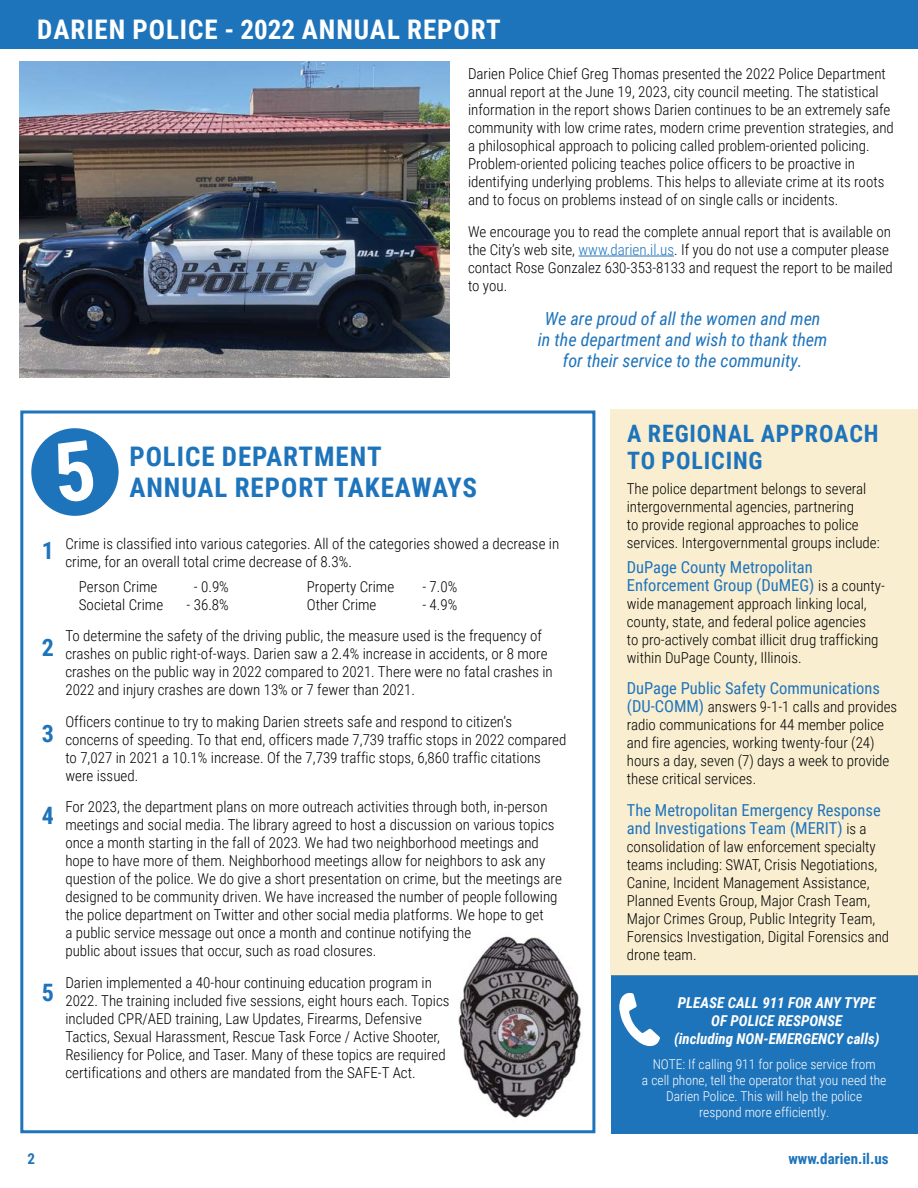
<style>
.page{position:relative;width:918px;height:1188px;background:#fff}
.page>*{position:absolute;margin:0;border:0;box-sizing:border-box;transform-origin:0 0}
.t1{font:700 27px "Roboto Condensed";letter-spacing:.035em;color:#1e74bb}
.t2{font:700 27px "Roboto Condensed";letter-spacing:.035em;color:#fff}
.t3{font:700 24px/27px "Roboto Condensed";letter-spacing:.035em;color:#1e74bb}
.t4{font:italic 18px/21px "Roboto Condensed";color:#1e74bb;text-align:center}
.t5{font:16.5px/18px "Roboto Condensed";color:#1e74bb}
.t6{font:300 15px/18px "Roboto Condensed";color:#000}
.t7{font:italic 700 15px/18px "Roboto Condensed";color:#fff;text-align:center}
.t8{font:700 15px "Roboto Condensed";color:#1e74bb}
.t9{font:300 13.5px/16.2px "Roboto Condensed";color:#fff;text-align:center}
.s1{color:#1e74bb}
.s2{font-weight:300;font-size:15px;color:#000}
.s3{font-weight:400;font-size:16.5px;color:#1e74bb}
</style>
<div class="page">
<div style="left:611px;top:976px;width:306px;height:158px;background:#1e74bb"></div>
<div style="left:610px;top:410px;width:308px;height:566px;background:#faeed1"></div>
<hr style="left:579px;top:256px;width:95px;height:1px;background:#1e74bb">
<img style="left:20px;top:62px;width:430px;height:316px">
<div style="left:0;top:0;width:918px;height:48px;background:#1e74bb"></div>
<div style="left:31px;top:428px;width:88px;height:88px;background:#1e74bb;border-radius:50%"></div>
<img style="left:458px;top:936px;width:124px;height:182px">
<svg style="left:619px;top:993px;width:41px;height:54px"></svg>
<div style="left:20px;top:411px;width:575px;height:722px;border:3px solid #1e74bb"></div>
<h1 class="t2" style="left:37px;top:11px;width:465px">DARIEN POLICE - 2022 ANNUAL REPORT</h1>
<p class="t6" style="left:468px;top:65px;width:427px">Darien Police Chief Greg Thomas presented the 2022 Police Department annual report at the June 19, 2023, city council meeting. The statistical information in the report shows Darien continues to be an extremely safe community with low crime rates, modern crime prevention strategies, and a philosophical approach to policing called problem-oriented policing.<br>Problem-oriented policing teaches police officers to be proactive in identifying underlying problems. This helps to alleviate crime at its roots and to focus on problems instead of on single calls or incidents.</p>
<p class="t6" style="left:468px;top:222px;width:426px">We encourage you to read the complete annual report that is available on the City’s web site, <span class="s1">www.darien.il.us</span>. If you do not use a computer please contact Rose Gonzalez 630-353-8133 and request the report to be mailed to you.</p>
<p class="t4" style="left:538px;top:308px;width:291px">We are proud of all the women and men in the department and wish to thank them for their service to the community.</p>
<h1 class="t1" style="left:129px;top:437px;width:254px">POLICE DEPARTMENT</h1>
<h1 class="t1" style="left:129px;top:469px;width:349px">ANNUAL REPORT TAKEAWAYS</h1>
<h2 class="t3" style="left:42px;top:536px;width:14px">1</h2>
<h2 class="t3" style="left:42px;top:633px;width:14px">2</h2>
<h2 class="t3" style="left:42px;top:719px;width:14px">3</h2>
<h2 class="t3" style="left:42px;top:801px;width:14px">4</h2>
<h2 class="t3" style="left:42px;top:978px;width:14px">5</h2>
<p class="t6" style="left:65px;top:534px;width:495px">Crime is classified into various categories. All of the categories showed a decrease in crime, for an overall total crime decrease of 8.3%.</p>
<p class="t6" style="left:79px;top:577px;width:80px">Person Crime</p>
<p class="t6" style="left:194px;top:577px;width:36px">- 0.9%</p>
<p class="t6" style="left:307px;top:577px;width:89px">Property Crime</p>
<p class="t6" style="left:422px;top:577px;width:36px">- 7.0%</p>
<p class="t6" style="left:79px;top:595px;width:86px">Societal Crime</p>
<p class="t6" style="left:187px;top:595px;width:44px">- 36.8%</p>
<p class="t6" style="left:307px;top:595px;width:71px">Other Crime</p>
<p class="t6" style="left:65px;top:588px;width:478px;line-height:31.5px;text-indent:357px">- 4.9%<br>To determine the safety of the driving public, the measure used is the frequency of</p>
<p class="t6" style="left:65px;top:645px;width:489px">crashes on public right-of-ways. Darien saw a 2.4% increase in accidents, or 8 more crashes on the public way in 2022 compared to 2021. There were no fatal crashes in<br>2022 and injury crashes are down 13% or 7 fewer than 2021.</p>
<p class="t6" style="left:65px;top:712px;width:503px">Officers continue to try to making Darien streets safe and respond to citizen’s concerns of speeding. To that end, officers made 7,739 traffic stops in 2022 compared to 7,027 in 2021 a 10.1% increase. Of the 7,739 traffic stops, 6,860 traffic citations were issued.</p>
<p class="t6" style="left:65px;top:798px;width:498px">For 2023, the department plans on more outreach activities through both, in-person meetings and social media. The library agreed to host a discussion on various topics once a month starting in the fall of 2023. We had two neighborhood meetings and hope to have more of them. Neighborhood meetings allow for neighbors to ask any question of the police. We do give a short presentation on crime, but the meetings are designed to be community driven. We have increased the number of people following the police department on Twitter and other social media platforms. We hope to get<br>a public service message out once a month and continue notifying the<br>public about issues that occur, such as road closures.</p>
<p class="t6" style="left:65px;top:973px;width:386px">Darien implemented a 40-hour continuing education program in 2022. The training included five sessions, eight hours each. Topics included CPR/AED training, Law Updates, Firearms, Defensive Tactics, Sexual Harassment, Rescue Task Force / Active Shooter, Resiliency for Police, and Taser. Many of these topics are required certifications and others are mandated from the SAFE-T Act.</p>
<h2 class="t3" style="left:627px;top:419px;width:253px">A REGIONAL APPROACH<br>TO POLICING</h2>
<p class="t6" style="left:627px;top:479px;width:255px">The police department belongs to several intergovernmental agencies, partnering<br>to provide regional approaches to police services. Intergovernmental groups include:</p>
<p class="t5" style="left:627px;top:557px;width:260px">DuPage County Metropolitan<br>Enforcement Group (DuMEG) <span class="s2">is a county-</span></p>
<p class="t6" style="left:627px;top:594px;width:253px">wide management approach linking local, county, state, and federal police agencies to pro-actively combat illicit drug trafficking within DuPage County, Illinois.</p>
<p class="t5" style="left:627px;top:679px;width:255px">DuPage Public Safety Communications</p>
<p class="t6" style="left:627px;top:698px;width:272px"><span class="s3">(DU-COMM)</span> answers 9-1-1 calls and provides radio communications for 44 member police and fire agencies, working twenty-four (24) hours a day, seven (7) days a week to provide these critical services.</p>
<p class="t5" style="left:627px;top:800px;width:255px">The Metropolitan Emergency Response and Investigations Team (MERIT) <span class="s2">is a</span></p>
<p class="t6" style="left:627px;top:837px;width:264px">consolidation of law enforcement specialty teams including: SWAT, Crisis Negotiations, Canine, Incident Management Assistance, Planned Events Group, Major Crash Team, Major Crimes Group, Public Integrity Team, Forensics Investigation, Digital Forensics and drone team.</p>
<p class="t7" style="left:674px;top:993px;width:207px">PLEASE CALL 911 FOR ANY TYPE<br>OF POLICE RESPONSE<br>(including NON-EMERGENCY calls)</p>
<p class="t9" style="left:642px;top:1055px;width:246px">NOTE: If calling 911 for police service from<br>a cell phone, tell the operator that you need the Darien Police. This will help the police<br>respond more efficiently.</p>
<p class="t8" style="left:28px;top:1149px;width:9px">2</p>
<p class="t8" style="left:788px;top:1149px;width:102px">www.darien.il.us</p>
</div>
